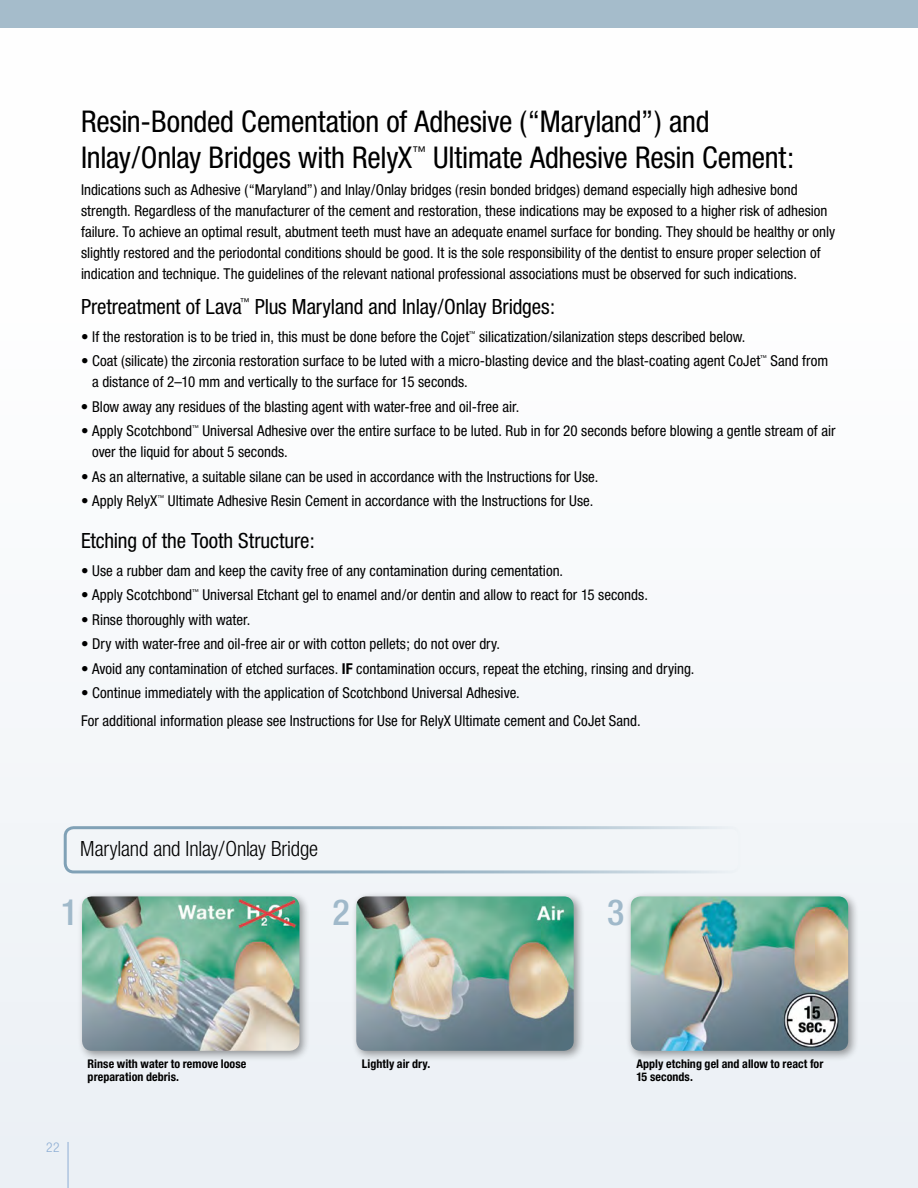
<style>
.page{position:relative;width:918px;height:1188px;background:#fff}
.page>*{position:absolute;margin:0;border:0;box-sizing:border-box;transform-origin:0 0}
.Body_Headline{font:500 condensed 36px "Helvetica Neue";color:#a0b9ca}
.GB_-_Subhead_16_16pt{font:condensed 30px/36px "Helvetica Neue";letter-spacing:-.01em;color:#000}
.GB_-_BU_Quelle_6_7pt{font:condensed 21px "Helvetica Neue";letter-spacing:-.005em;color:#000}
.H57_15_19{font:300 condensed 21px "Helvetica Neue";letter-spacing:-.01em;color:#000}
.GB_-_BU_Quelle_6_7pt-2{font:condensed 15px/21px "Helvetica Neue";color:#000}
.GB_-_Subhead_16_16pt-2{font:condensed 15px/21px "Helvetica Neue";color:#000}
.GB_-_Head_26_28pt_Ab{font:300 condensed 13.5px "Helvetica Neue";color:#8eaed4}
.GB_-_Subhead_16_16pt-3{font:condensed 13.5px "Helvetica Neue";color:#000}
.GB_-_BU_6_7pt_li{font:700 condensed 12px/13.5px "Helvetica Neue";letter-spacing:.005em;color:#000}
.GB_-_BU_Quelle_6_7pt-3{font:condensed 6.75px "Helvetica Neue";color:#000}
.s1{font-weight:700}
</style>
<div class="page">
<div style="left:0;top:0;width:918px;height:1188px;background:linear-gradient(to right,#f7f9fb,#f8f9fb)"></div>
<div style="left:0;top:0;width:918px;height:28px;background:#a5bccb"></div>
<hr style="left:68px;top:1142px;width:1px;height:46px;background:#8eaed4">
<div style="left:64px;top:826px;width:677px;height:47px;border:3px solid #80a1b6;border-radius:9px"></div>
<div style="left:77px;top:891px;width:234px;height:171px;background:#000;opacity:.4"></div>
<img style="left:82px;top:896px;width:217px;height:155px">
<div style="left:351px;top:891px;width:234px;height:171px;background:#000;opacity:.4"></div>
<img style="left:356px;top:896px;width:218px;height:155px">
<div style="left:626px;top:891px;width:233px;height:171px;background:#000;opacity:.4"></div>
<img style="left:631px;top:896px;width:217px;height:155px">
<p class="GB_-_Subhead_16_16pt" style="left:81px;top:103px;width:630px">Resin-Bonded Cementation of Adhesive (“Maryland”) and<br>Inlay/Onlay Bridges with RelyX</p>
<p class="GB_-_Subhead_16_16pt-3" style="left:413px;top:143px;width:15px">™</p>
<p class="GB_-_Subhead_16_16pt" style="left:433px;top:139px;width:363px">Ultimate Adhesive Resin Cement:</p>
<p class="GB_-_Subhead_16_16pt-2" style="left:81px;top:179px;width:756px">Indications such as Adhesive (“Maryland”) and Inlay/Onlay bridges (resin bonded bridges) demand especially high adhesive bond strength. Regardless of the manufacturer of the cement and restoration, these indications may be exposed to a higher risk of adhesion failure. To achieve an optimal result, abutment teeth must have an adequate enamel surface for bonding. They should be healthy or only slightly restored and the periodontal conditions should be good. It is the sole responsibility of the dentist to ensure proper selection of indication and technique. The guidelines of the relevant national professional associations must be observed for such indications.</p>
<p class="GB_-_BU_Quelle_6_7pt" style="left:81px;top:294px;width:476px">Pretreatment of Lava<sup>™</sup> Plus Maryland and Inlay/Onlay Bridges:</p>
<p class="GB_-_BU_Quelle_6_7pt-2" style="left:81px;top:326px;width:390px">• If the restoration is to be tried in, this must be done before the Cojet</p>
<p class="GB_-_BU_Quelle_6_7pt-3" style="left:469px;top:329px;width:8px">™</p>
<p class="GB_-_BU_Quelle_6_7pt-2" style="left:479px;top:326px;width:268px">silicatization/silanization steps described below.</p>
<p class="GB_-_BU_Quelle_6_7pt-2" style="left:81px;top:350px;width:681px">• Coat (silicate) the zirconia restoration surface to be luted with a micro-blasting device and the blast-coating agent CoJet</p>
<p class="GB_-_BU_Quelle_6_7pt-3" style="left:760px;top:354px;width:8px">™</p>
<p class="GB_-_BU_Quelle_6_7pt-2" style="left:770px;top:350px;width:59px">Sand from</p>
<p class="GB_-_BU_Quelle_6_7pt-2" style="left:92px;top:371px;width:377px">a distance of 2–10 mm and vertically to the surface for 15 seconds.</p>
<p class="GB_-_BU_Quelle_6_7pt-2" style="left:81px;top:396px;width:440px">• Blow away any residues of the blasting agent with water-free and oil-free air.</p>
<p class="GB_-_BU_Quelle_6_7pt-2" style="left:81px;top:420px;width:113px">• Apply Scotchbond</p>
<p class="GB_-_BU_Quelle_6_7pt-3" style="left:192px;top:424px;width:8px">™</p>
<p class="GB_-_BU_Quelle_6_7pt-2" style="left:92px;top:420px;width:745px;text-indent:110px">Universal Adhesive over the entire surface to be luted. Rub in for 20 seconds before blowing a gentle stream of air over the liquid for about 5 seconds.</p>
<p class="GB_-_BU_Quelle_6_7pt-2" style="left:81px;top:466px;width:519px">• As an alternative, a suitable silane can be used in accordance with the Instructions for Use.</p>
<p class="GB_-_BU_Quelle_6_7pt-2" style="left:81px;top:490px;width:78px">• Apply RelyX</p>
<p class="GB_-_BU_Quelle_6_7pt-3" style="left:158px;top:494px;width:8px">™</p>
<p class="GB_-_BU_Quelle_6_7pt-2" style="left:168px;top:490px;width:427px">Ultimate Adhesive Resin Cement in accordance with the Instructions for Use.</p>
<p class="GB_-_BU_Quelle_6_7pt" style="left:81px;top:529px;width:235px">Etching of the Tooth Structure:</p>
<p class="GB_-_BU_Quelle_6_7pt-2" style="left:81px;top:560px;width:484px">• Use a rubber dam and keep the cavity free of any contamination during cementation.</p>
<p class="GB_-_BU_Quelle_6_7pt-2" style="left:81px;top:585px;width:113px">• Apply Scotchbond</p>
<p class="GB_-_BU_Quelle_6_7pt-3" style="left:192px;top:588px;width:8px">™</p>
<p class="GB_-_BU_Quelle_6_7pt-2" style="left:202px;top:585px;width:447px">Universal Etchant gel to enamel and/or dentin and allow to react for 15 seconds.</p>
<p class="GB_-_BU_Quelle_6_7pt-2" style="left:81px;top:609px;width:171px">• Rinse thoroughly with water.</p>
<p class="GB_-_BU_Quelle_6_7pt-2" style="left:81px;top:634px;width:421px">• Dry with water-free and oil-free air or with cotton pellets; do not over dry.</p>
<p class="GB_-_BU_Quelle_6_7pt-2" style="left:81px;top:658px;width:615px">• Avoid any contamination of etched surfaces. <span class="s1">IF</span> contamination occurs, repeat the etching, rinsing and drying.</p>
<p class="GB_-_BU_Quelle_6_7pt-2" style="left:81px;top:683px;width:440px">• Continue immediately with the application of Scotchbond Universal Adhesive.</p>
<p class="GB_-_BU_Quelle_6_7pt-2" style="left:81px;top:710px;width:561px">For additional information please see Instructions for Use for RelyX Ultimate cement and CoJet Sand.</p>
<p class="H57_15_19" style="left:80px;top:837px;width:239px">Maryland and Inlay/Onlay Bridge</p>
<p class="Body_Headline" style="left:61px;top:890px;width:19px">1</p>
<p class="Body_Headline" style="left:333px;top:890px;width:19px">2</p>
<p class="Body_Headline" style="left:607px;top:890px;width:19px">3</p>
<p class="GB_-_Head_26_28pt_Ab" style="left:46px;top:1139px;width:15px">22</p>
<p class="GB_-_BU_6_7pt_li" style="left:88px;top:1057px;width:160px">Rinse with water to remove loose preparation debris.</p>
<p class="GB_-_BU_6_7pt_li" style="left:362px;top:1057px;width:70px">Lightly air dry.</p>
<p class="GB_-_BU_6_7pt_li" style="left:636px;top:1057px;width:189px">Apply etching gel and allow to react for<br>15 seconds.</p>
</div>
